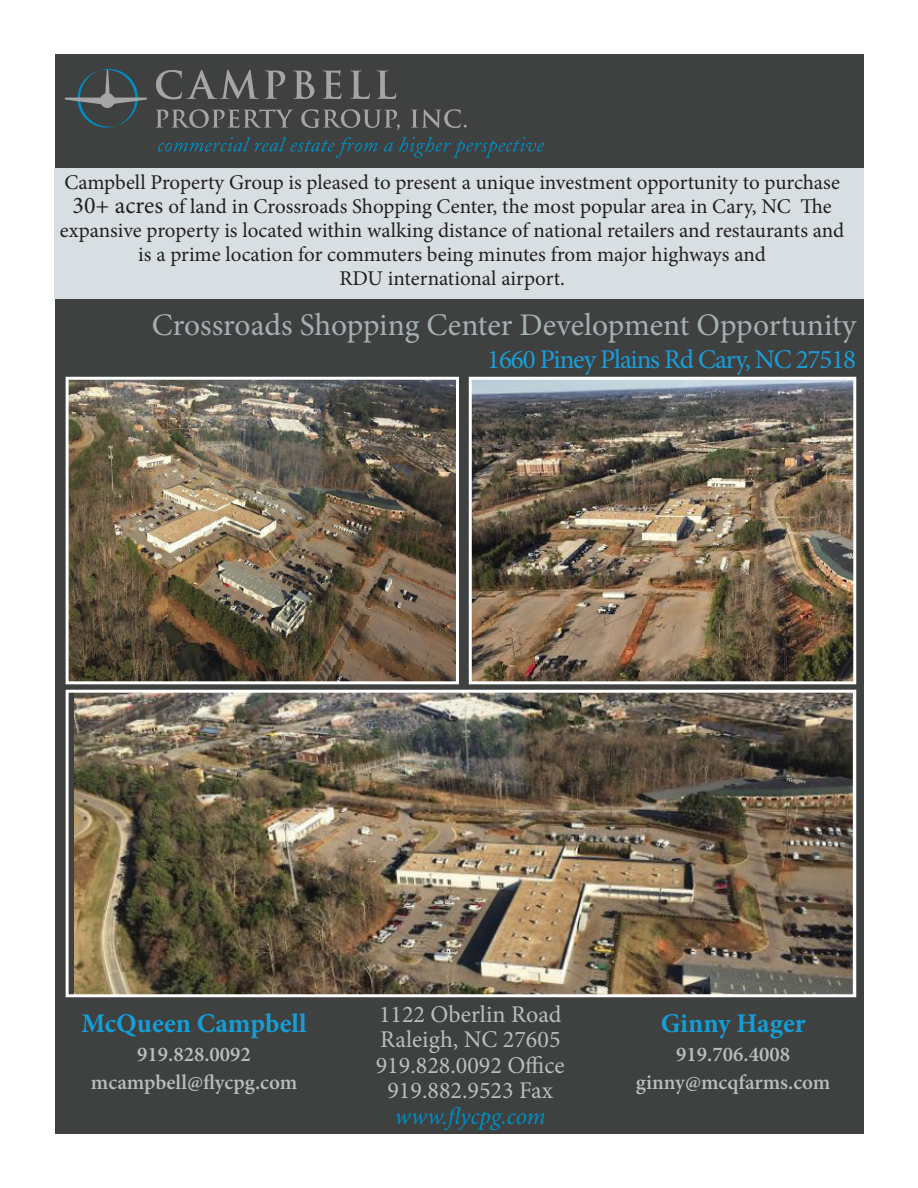
<style>
.page{position:relative;width:918px;height:1188px;background:#fff}
.page>*{position:absolute;margin:0;border:0;box-sizing:border-box;transform-origin:0 0}
.t1{font:31.5px "Minion Pro";letter-spacing:-.005em;color:#a4b0b2}
.t2{font:27px "Minion Pro";letter-spacing:-.04em;color:#1b9dd7}
.t3{font:700 27px "Minion Pro";color:#149ed7}
.t4{font:24px "Minion Pro";color:#babcbe}
.t5{font:italic 24px "Minion Pro";color:#008dc1}
.t6{font:21px/24px "Minion Pro";letter-spacing:-.005em;color:#231f20;text-align:center}
.t7{font:600 21px "Minion Pro";color:#babcbe}
.s1{font-size:24px}
</style>
<div class="page">
<div style="left:56px;top:54px;width:808px;height:1080px;background:#3f4040"></div>
<div style="left:54px;top:168px;width:810px;height:131px;background:#d8dfe3"></div>
<svg style="left:156px;top:70px;width:103px;height:29px"></svg>
<svg style="left:265px;top:71px;width:20px;height:28px"></svg>
<svg style="left:293px;top:71px;width:22px;height:28px"></svg>
<svg style="left:323px;top:70px;width:18px;height:29px"></svg>
<svg style="left:350px;top:71px;width:20px;height:28px"></svg>
<svg style="left:377px;top:71px;width:19px;height:28px"></svg>
<svg style="left:155px;top:109px;width:138px;height:19px"></svg>
<svg style="left:301px;top:109px;width:99px;height:22px"></svg>
<svg style="left:411px;top:109px;width:56px;height:19px"></svg>
<svg style="left:158px;top:137px;width:219px;height:21px"></svg>
<svg style="left:384px;top:143px;width:9px;height:9px"></svg>
<svg style="left:399px;top:137px;width:145px;height:21px"></svg>
<svg style="left:65px;top:69px;width:82px;height:59px"></svg>
<img style="left:70px;top:381px;width:385px;height:299px">
<div style="left:66px;top:377px;width:393px;height:307px;border:3px solid #fff"></div>
<img style="left:473px;top:381px;width:379px;height:299px">
<div style="left:469px;top:377px;width:387px;height:307px;border:3px solid #fff"></div>
<img style="left:75px;top:694px;width:777px;height:299px">
<div style="left:66px;top:690px;width:790px;height:307px;border:3px solid #fff"></div>
<p class="t6" style="left:60px;top:171px;width:786px">Campbell Property Group is pleased to present a unique investment opportunity to purchase <span class="s1">30+ acres</span> of land in Crossroads Shopping Center, the most popular area in Cary, NC The expansive property is located within walking distance of national retailers and restaurants and is a prime location for commuters being minutes from major highways and</p>
<p class="t6" style="left:339px;top:267px;width:227px">RDU international airport.</p>
<p class="t1" style="left:152px;top:304px;width:706px">Crossroads Shopping Center Development Opportunity</p>
<p class="t2" style="left:487px;top:341px;width:371px">1660 Piney Plains Rd Cary, NC 27518</p>
<p class="t3" style="left:81px;top:1004px;width:227px">McQueen Campbell</p>
<p class="t7" style="left:137px;top:1039px;width:115px">919.828.0092</p>
<p class="t7" style="left:91px;top:1068px;width:208px">mcampbell@flycpg.com</p>
<p class="t4" style="left:379px;top:998px;width:184px">1122 Oberlin Road</p>
<p class="t4" style="left:380px;top:1023px;width:182px">Raleigh, NC 27605</p>
<p class="t4" style="left:376px;top:1049px;width:191px">919.828.0092 Office</p>
<p class="t4" style="left:387px;top:1074px;width:167px">919.882.9523 Fax</p>
<p class="t5" style="left:395px;top:1100px;width:152px">www.flycpg.com</p>
<p class="t3" style="left:661px;top:1004px;width:146px">Ginny Hager</p>
<p class="t7" style="left:676px;top:1039px;width:115px">919.706.4008</p>
<p class="t7" style="left:636px;top:1068px;width:196px">ginny@mcqfarms.com</p>
</div>
